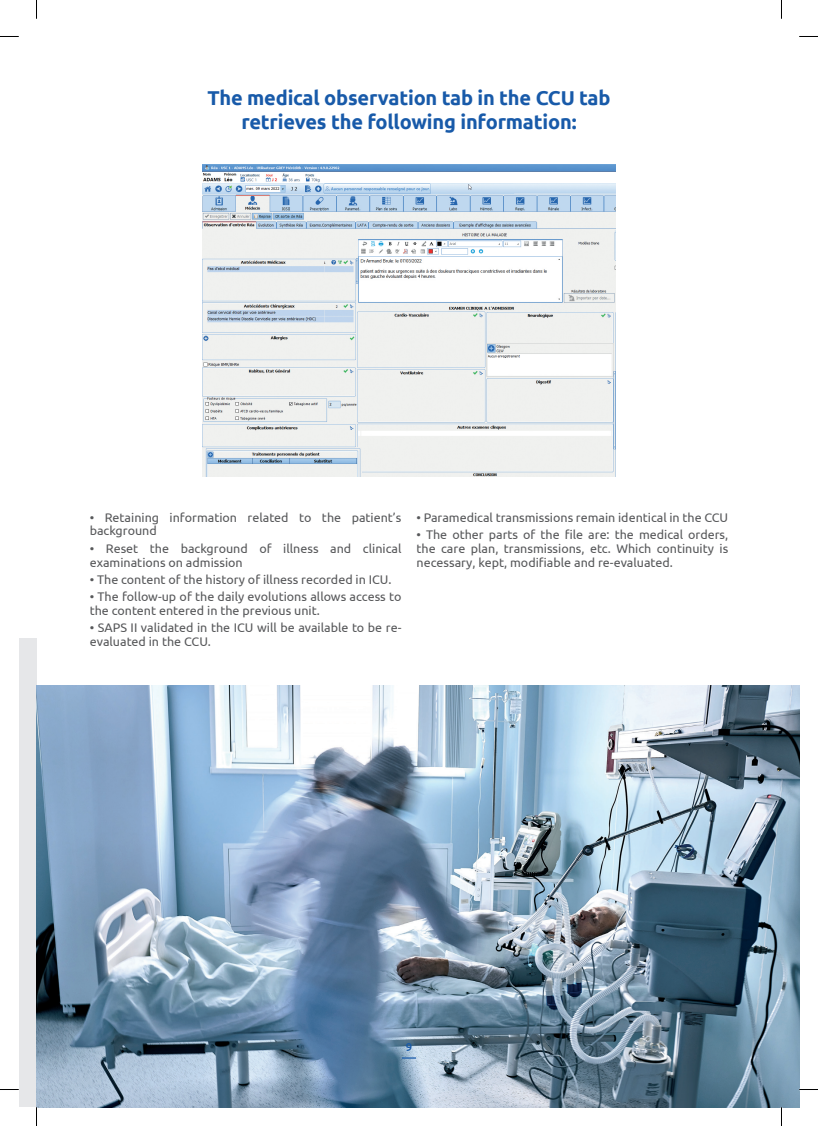
<style>
.page{position:relative;width:818px;height:1126px;background:#fff}
.page>*{position:absolute;margin:0;border:0;box-sizing:border-box;transform-origin:0 0}
.t1{font:700 20px/24px "Ubuntu";letter-spacing:-.01em;color:#185aa9;text-align:center}
.t2{font:12.5px/13.8px "Ubuntu";color:#57585a}
.t3{font:500 11.25px "Ubuntu";color:#185aa9}
</style>
<div class="page">
<div style="left:19px;top:638px;width:17px;height:469px;background:#e6e7e9"></div>
<img style="left:36px;top:685px;width:762px;height:422px">
<svg style="left:401px;top:1057px;width:15px;height:1px"></svg>
<img style="left:202px;top:164px;width:413px;height:312px">
<svg style="left:0;top:36px;width:19px;height:1px"></svg>
<svg style="left:799px;top:36px;width:18px;height:1px"></svg>
<svg style="left:0;top:1089px;width:19px;height:1px"></svg>
<svg style="left:798px;top:1088px;width:19px;height:2px"></svg>
<svg style="left:36px;top:0;width:1px;height:19px"></svg>
<svg style="left:36px;top:1107px;width:1px;height:18px"></svg>
<h1 class="t1" style="left:207px;top:86px;width:404px">The medical observation tab in the CCU tab retrieves the following information:</h1>
<p class="t2" style="left:90px;top:510px;width:313px">• Retaining information related to the patient’s background</p>
<p class="t2" style="left:90px;top:541px;width:313px">• Reset the background of illness and clinical examinations on admission</p>
<p class="t2" style="left:90px;top:572px;width:303px">• The content of the history of illness recorded in ICU.</p>
<p class="t2" style="left:90px;top:589px;width:313px">• The follow-up of the daily evolutions allows access to the content entered in the previous unit.</p>
<p class="t2" style="left:90px;top:620px;width:313px">• SAPS II validated in the ICU will be available to be re&shy;evaluated in the CCU.</p>
<p class="t2" style="left:416px;top:510px;width:313px">• Paramedical transmissions remain identical in the CCU</p>
<p class="t2" style="left:416px;top:527px;width:313px;text-align:justify">• The other parts of the file are: the medical orders, the care plan, transmissions, etc. Which continuity is necessary, kept, modifiable and re-evaluated.</p>
<p class="t3" style="left:405px;top:1039px;width:8px">9</p>
</div>
